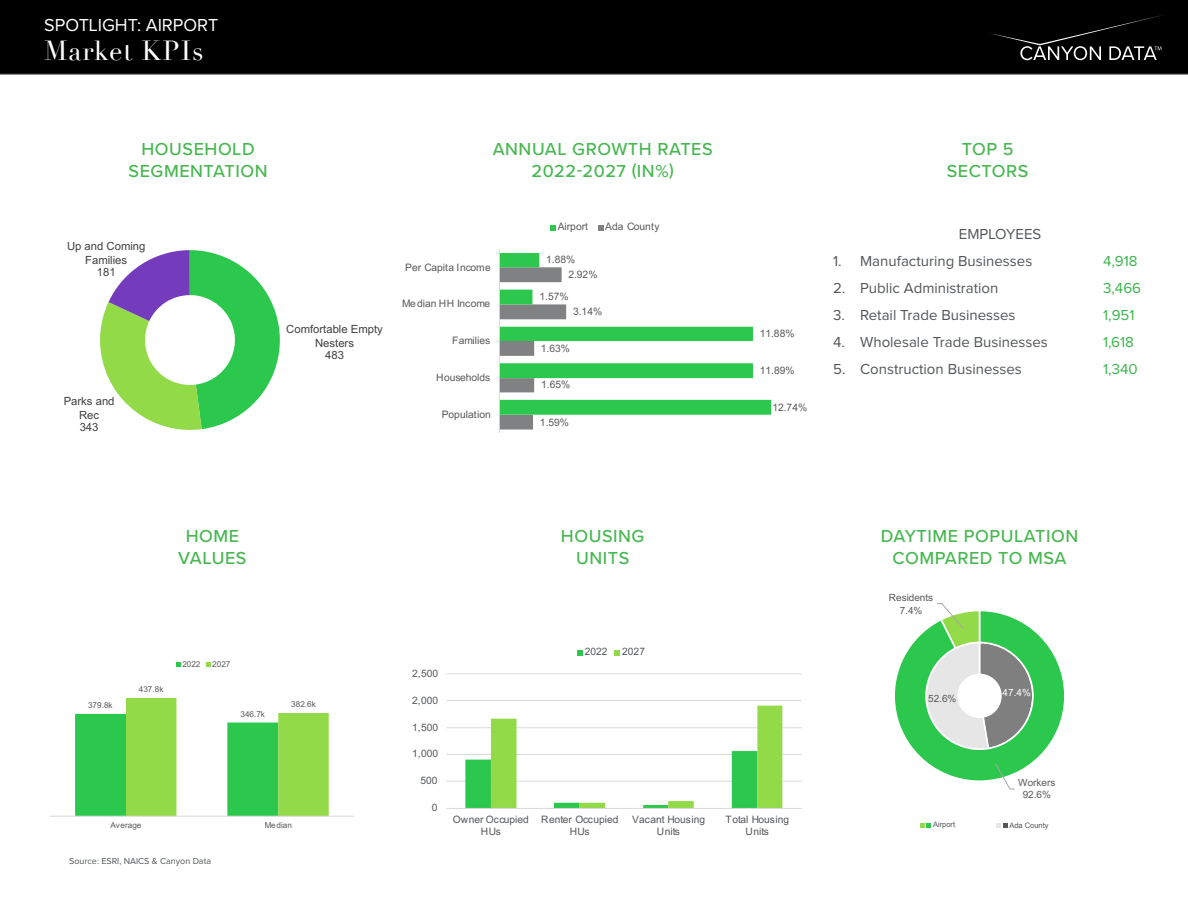
<style>
.page{position:relative;width:1188px;height:918px;background:#fff}
.page>*{position:absolute;margin:0;border:0;box-sizing:border-box;transform-origin:0 0}
.Side_Header{font:27px "Didot";letter-spacing:.03em;color:#fff}
.t1{font:500 18px "Proxima Nova";letter-spacing:.03em;color:#47b750}
.Side_Paragraph_Bulle{font:18px "Proxima Nova";color:#fff}
.Side_Paragraph_Bulle-2{font:15px "Proxima Nova";color:#535659}
.t2{font:15px "Proxima Nova";color:#3bb54a}
.t3{font:11.25px/13.5px "Arial";color:#404040;text-align:center}
.t4{font:10.35px "Arial";color:#595959}
.t5{font:10.2px/12px "Arial";color:#54565a;text-align:center}
.t6{font:9.9px/12.1px "Arial";color:#595959;text-align:center}
.t7{font:9.9px "Arial";color:#fff}
.Side_Paragraph_Bulle-3{font:9px "Proxima Nova";color:#535659}
.t8{font:8.25px "Arial";color:#595959}
.t9{font:7.5px "Arial";color:#535659}
</style>
<div class="page">
<div style="left:0;top:0;width:1188px;height:75px;background:#000"></div>
<svg style="left:989px;top:14px;width:178px;height:46px;background:#141414"></svg>
<svg style="left:100px;top:250px;width:180px;height:180px"></svg>
<svg style="left:500px;top:415px;width:33px;height:15px"></svg>
<svg style="left:500px;top:253px;width:271px;height:162px"></svg>
<hr style="left:499px;top:249px;width:1px;height:184px;background:#d9d9d9">
<svg style="left:550px;top:225px;width:5px;height:5px"></svg>
<svg style="left:598px;top:225px;width:5px;height:5px"></svg>
<svg style="left:895px;top:603px;width:170px;height:187px"></svg>
<hr style="left:447px;top:781px;width:355px;height:1px;background:#d9d9d9">
<hr style="left:447px;top:754px;width:355px;height:1px;background:#d9d9d9">
<hr style="left:447px;top:727px;width:355px;height:1px;background:#d9d9d9">
<hr style="left:447px;top:700px;width:355px;height:1px;background:#d9d9d9">
<hr style="left:447px;top:673px;width:355px;height:1px;background:#d9d9d9">
<svg style="left:465px;top:706px;width:317px;height:102px"></svg>
<hr style="left:447px;top:808px;width:355px;height:1px;background:#d9d9d9">
<svg style="left:578px;top:650px;width:5px;height:5px"></svg>
<svg style="left:615px;top:650px;width:5px;height:5px"></svg>
<svg style="left:75px;top:698px;width:254px;height:118px"></svg>
<hr style="left:50px;top:816px;width:304px;height:1px;background:#d9d9d9">
<svg style="left:176px;top:662px;width:5px;height:4px"></svg>
<svg style="left:206px;top:662px;width:5px;height:4px"></svg>
<svg style="left:997px;top:823px;width:10px;height:4px"></svg>
<svg style="left:920px;top:823px;width:11px;height:4px"></svg>
<p class="Side_Paragraph_Bulle" style="left:44px;top:15px;width:176px">SPOTLIGHT: AIRPORT</p>
<p class="Side_Header" style="left:44px;top:34px;width:161px">Market KPIs</p>
<p class="t1" style="left:141px;top:136px;width:115px">HOUSEHOLD</p>
<p class="t1" style="left:129px;top:157px;width:141px">SEGMENTATION</p>
<p class="t3" style="left:67px;top:240px;width:80px">Up and Coming<br>Families</p>
<p class="t3" style="left:97px;top:266px;width:20px">181</p>
<p class="t3" style="left:64px;top:394px;width:52px">Parks and<br>Rec</p>
<p class="t3" style="left:80px;top:420px;width:20px">343</p>
<p class="t3" style="left:286px;top:323px;width:98px">Comfortable Empty<br>Nesters</p>
<p class="t3" style="left:325px;top:349px;width:20px">483</p>
<p class="t1" style="left:493px;top:136px;width:222px">ANNUAL GROWTH RATES</p>
<p class="t1" style="left:532px;top:157px;width:144px">2022-2027 (IN%)</p>
<p class="t4" style="left:405px;top:260px;width:87px">Per Capita Income</p>
<p class="t4" style="left:402px;top:297px;width:89px">Median HH Income</p>
<p class="t4" style="left:452px;top:333px;width:40px">Families</p>
<p class="t4" style="left:436px;top:370px;width:56px">Households</p>
<p class="t4" style="left:442px;top:407px;width:51px">Population</p>
<p class="t4" style="left:558px;top:219px;width:32px">Airport</p>
<p class="t4" style="left:605px;top:219px;width:56px">Ada County</p>
<p class="t4" style="left:546px;top:253px;width:31px">1.88%</p>
<p class="t4" style="left:568px;top:267px;width:31px">2.92%</p>
<p class="t4" style="left:540px;top:290px;width:31px">1.57%</p>
<p class="t4" style="left:573px;top:304px;width:31px">3.14%</p>
<p class="t4" style="left:541px;top:341px;width:31px">1.63%</p>
<p class="t4" style="left:541px;top:378px;width:31px">1.65%</p>
<p class="t4" style="left:540px;top:415px;width:31px">1.59%</p>
<p class="t4" style="left:760px;top:326px;width:36px">11.88%</p>
<p class="t4" style="left:760px;top:363px;width:36px">11.89%</p>
<p class="t4" style="left:772px;top:400px;width:36px">12.74%</p>
<p class="t1" style="left:962px;top:136px;width:53px">TOP 5</p>
<p class="t1" style="left:947px;top:157px;width:83px">SECTORS</p>
<p class="Side_Paragraph_Bulle-2" style="left:959px;top:226px;width:84px">EMPLOYEES</p>
<p class="Side_Paragraph_Bulle-2" style="left:833px;top:253px;width:201px">1. Manufacturing Businesses</p>
<p class="t2" style="left:1103px;top:253px;width:36px">4,918</p>
<p class="Side_Paragraph_Bulle-2" style="left:833px;top:280px;width:167px">2. Public Administration</p>
<p class="t2" style="left:1103px;top:280px;width:39px">3,466</p>
<p class="Side_Paragraph_Bulle-2" style="left:833px;top:307px;width:184px">3. Retail Trade Businesses</p>
<p class="t2" style="left:1103px;top:307px;width:33px">1,951</p>
<p class="Side_Paragraph_Bulle-2" style="left:833px;top:334px;width:216px">4. Wholesale Trade Businesses</p>
<p class="t2" style="left:1103px;top:334px;width:32px">1,618</p>
<p class="Side_Paragraph_Bulle-2" style="left:833px;top:361px;width:190px">5. Construction Businesses</p>
<p class="t2" style="left:1103px;top:361px;width:36px">1,340</p>
<p class="t1" style="left:186px;top:523px;width:55px">HOME</p>
<p class="t1" style="left:178px;top:545px;width:70px">VALUES</p>
<p class="t8" style="left:88px;top:699px;width:26px">379.8k</p>
<p class="t8" style="left:139px;top:684px;width:26px">437.8k</p>
<p class="t8" style="left:182px;top:658px;width:20px">2022</p>
<p class="t8" style="left:212px;top:658px;width:20px">2027</p>
<p class="t8" style="left:240px;top:708px;width:26px">346.7k</p>
<p class="t8" style="left:291px;top:698px;width:26px">382.6k</p>
<p class="t8" style="left:111px;top:820px;width:32px">Average</p>
<p class="t8" style="left:265px;top:820px;width:29px">Median</p>
<p class="Side_Paragraph_Bulle-3" style="left:69px;top:856px;width:144px">Source: ESRI, NAICS &amp; Canyon Data</p>
<p class="t1" style="left:561px;top:523px;width:85px">HOUSING</p>
<p class="t1" style="left:576px;top:545px;width:55px">UNITS</p>
<p class="t5" style="left:412px;top:667px;width:28px">2,500</p>
<p class="t5" style="left:412px;top:694px;width:28px">2,000</p>
<p class="t5" style="left:412px;top:721px;width:28px">1,500</p>
<p class="t5" style="left:412px;top:748px;width:28px">1,000</p>
<p class="t5" style="left:421px;top:774px;width:19px">500</p>
<p class="t5" style="left:432px;top:802px;width:7px">0</p>
<p class="t5" style="left:585px;top:645px;width:24px">2022</p>
<p class="t5" style="left:622px;top:645px;width:24px">2027</p>
<p class="t5" style="left:453px;top:814px;width:78px">Owner Occupied<br>HUs</p>
<p class="t5" style="left:541px;top:814px;width:79px">Renter Occupied<br>HUs</p>
<p class="t5" style="left:632px;top:814px;width:74px">Vacant Housing<br>Units</p>
<p class="t5" style="left:726px;top:814px;width:65px">Total Housing<br>Units</p>
<p class="t1" style="left:881px;top:523px;width:199px">DAYTIME POPULATION</p>
<p class="t1" style="left:893px;top:545px;width:175px">COMPARED TO MSA</p>
<p class="t6" style="left:889px;top:592px;width:46px">Residents<br>7.4%</p>
<p class="t6" style="left:928px;top:693px;width:30px">52.6%</p>
<p class="t7" style="left:1003px;top:686px;width:30px">47.4%</p>
<p class="t6" style="left:1018px;top:777px;width:39px">Workers<br>92.6%</p>
<p class="t9" style="left:933px;top:820px;width:24px">Airport</p>
<p class="t9" style="left:1009px;top:820px;width:41px">Ada County</p>
</div>
